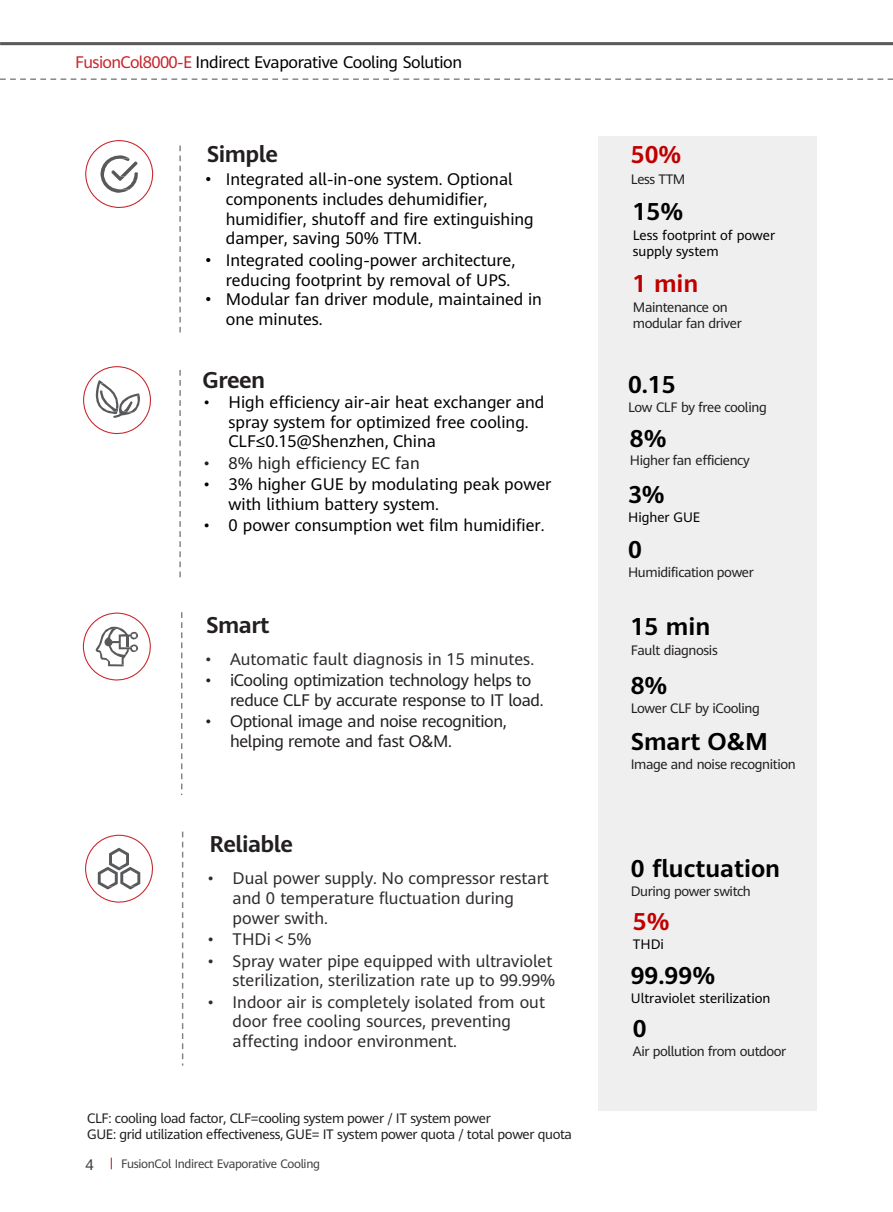
<style>
.page{position:relative;width:893px;height:1212px;background:#fff}
.page>*{position:absolute;margin:0;border:0;box-sizing:border-box;transform-origin:0 0}
.t1{font:700 24px "Huawei Sans";color:#000}
.t2{font:700 24px "Huawei Sans";color:#c00000}
.t3{font:700 22.5px "Huawei Sans";letter-spacing:-.025em;color:#231f20}
.t4{font:16.5px/19.8px "Huawei Sans";color:#000}
.t5{font:16.5px/19.8px "Huawei Sans";color:#302c2d}
.t6{font:16.5px/19.8px "Huawei Sans";letter-spacing:-.02em;color:#231f20}
.t7{font:16.5px "Huawei Sans";letter-spacing:-.025em;color:#000}
.t8{font:16.5px "Huawei Sans";color:#231f20}
.t9{font:15px "Huawei Sans";color:#414042}
.t10{font:13.5px/16.2px "Huawei Sans";letter-spacing:-.03em;color:#231f20}
.t11{font:13.5px/16.2px "Huawei Sans";color:#000}
.t12{font:12px "Huawei Sans";letter-spacing:-.03em;color:#414042}
.s1{color:#c9252b}
.s2{font-family:"Arial"}
.s3{font-weight:300}
.s4{font-family:"Microsoft Ya Hei"}
</style>
<div class="page">
<hr style="left:0;top:42px;width:892px;height:3px;background:#58595b">
<svg style="left:0;top:78px;width:892px;height:2px"></svg>
<div style="left:598px;top:136px;width:218px;height:974px;background:#efeff0"></div>
<svg style="left:85px;top:140px;width:69px;height:68px"></svg>
<svg style="left:83px;top:366px;width:68px;height:69px"></svg>
<svg style="left:82px;top:612px;width:69px;height:69px"></svg>
<svg style="left:85px;top:834px;width:68px;height:69px"></svg>
<svg style="left:179px;top:145px;width:2px;height:187px"></svg>
<svg style="left:181px;top:612px;width:1px;height:183px"></svg>
<svg style="left:182px;top:832px;width:1px;height:234px"></svg>
<svg style="left:179px;top:370px;width:2px;height:208px"></svg>
<p class="t7" style="left:75px;top:51px;width:388px"><span class="s1">FusionCol8000-E</span> Indirect Evaporative Cooling Solution</p>
<h2 class="t3" style="left:207px;top:138px;width:73px">Simple</h2>
<p class="t4" style="left:226px;top:169px;width:309px;text-indent:-20px"><span class="s2">•</span> Integrated all-in-one system. Optional components includes dehumidifier, humidifier, shutoff and fire extinguishing damper, saving 50% TTM.</p>
<p class="t4" style="left:226px;top:249px;width:291px;text-indent:-20px"><span class="s2">•</span> Integrated cooling-power architecture, reducing footprint by removal of UPS.</p>
<p class="t4" style="left:226px;top:289px;width:317px;text-indent:-20px"><span class="s2">•</span> Modular fan driver module, maintained in one minutes.</p>
<p class="t3" style="left:203px;top:364px;width:64px">Green</p>
<p class="t4" style="left:228px;top:391px;width:317px;text-indent:-25px"><span class="s3">•</span> High efficiency air-air heat exchanger and spray system for optimized free cooling.<br>CLF≤0.15@Shenzhen, China</p>
<p class="t8" style="left:203px;top:451px;width:218px"><span class="s3">•</span> 8% high efficiency EC fan</p>
<p class="t4" style="left:228px;top:474px;width:324px;text-indent:-25px"><span class="s3">•</span> 3% higher GUE by modulating peak power with lithium battery system.</p>
<p class="t4" style="left:203px;top:515px;width:343px"><span class="s3">•</span> 0 power consumption wet film humidifier.</p>
<p class="t3" style="left:206px;top:610px;width:65px">Smart</p>
<p class="t5" style="left:205px;top:648px;width:331px"><span class="s3">•</span> Automatic fault diagnosis in 15 minutes.</p>
<p class="t6" style="left:230px;top:670px;width:315px;text-indent:-25px"><span class="s3">•</span> iCooling optimization technology helps to reduce CLF by accurate response to IT load.</p>
<p class="t6" style="left:230px;top:711px;width:278px;text-indent:-25px"><span class="s3">•</span> Optional image and noise recognition, helping remote and fast O&amp;M.</p>
<p class="t3" style="left:209px;top:829px;width:85px">Reliable</p>
<p class="t5" style="left:232px;top:868px;width:318px;text-indent:-25px"><span class="s3">•</span> Dual power supply. No compressor restart and 0 temperature fluctuation during power swith.</p>
<p class="t5" style="left:207px;top:929px;width:106px"><span class="s3">•</span> THDi<span class="s4">＜</span>5%</p>
<p class="t5" style="left:207px;top:950px;width:349px;text-align:right"><span class="s3">•</span> Spray water pipe equipped with ultraviolet sterilization, sterilization rate up to 99.99%</p>
<p class="t5" style="left:232px;top:991px;width:314px;text-indent:-25px"><span class="s3">•</span> Indoor air is completely isolated from out door free cooling sources, preventing affecting indoor environment.</p>
<p class="t10" style="left:87px;top:1110px;width:405px">CLF: cooling load factor, CLF=cooling system power / IT system power</p>
<p class="t10" style="left:87px;top:1126px;width:486px">GUE: grid utilization effectiveness, GUE= IT system power quota / total power quota</p>
<p class="t9" style="left:86px;top:1154px;width:10px">4</p>
<p class="t12" style="left:121px;top:1156px;width:200px">FusionCol Indirect Evaporative Cooling</p>
<p class="t2" style="left:631px;top:138px;width:52px">50%</p>
<p class="t10" style="left:631px;top:170px;width:56px">Less TTM</p>
<p class="t1" style="left:632px;top:194px;width:52px">15%</p>
<p class="t11" style="left:632px;top:227px;width:144px">Less footprint of power supply system</p>
<h1 class="t2" style="left:632px;top:266px;width:67px">1 min</h1>
<p class="t10" style="left:632px;top:299px;width:110px">Maintenance on modular fan driver</p>
<p class="t1" style="left:628px;top:367px;width:49px">0.15</p>
<p class="t10" style="left:628px;top:398px;width:140px">Low CLF by free cooling</p>
<p class="t1" style="left:630px;top:421px;width:38px">8%</p>
<p class="t10" style="left:630px;top:452px;width:121px">Higher fan efficiency</p>
<p class="t1" style="left:628px;top:477px;width:38px">3%</p>
<p class="t11" style="left:628px;top:508px;width:74px">Higher GUE</p>
<p class="t1" style="left:628px;top:532px;width:15px">0</p>
<p class="t10" style="left:628px;top:563px;width:127px">Humidification power</p>
<p class="t1" style="left:630px;top:609px;width:81px">15 min</p>
<p class="t10" style="left:630px;top:642px;width:88px">Fault diagnosis</p>
<p class="t1" style="left:630px;top:668px;width:38px">8%</p>
<p class="t10" style="left:630px;top:699px;width:131px">Lower CLF by iCooling</p>
<p class="t1" style="left:630px;top:724px;width:139px">Smart O&amp;M</p>
<p class="t10" style="left:630px;top:755px;width:166px">Image and noise recognition</p>
<p class="t1" style="left:630px;top:851px;width:151px">0 fluctuation</p>
<p class="t10" style="left:630px;top:882px;width:122px">During power switch</p>
<p class="t2" style="left:632px;top:904px;width:38px">5%</p>
<p class="t11" style="left:632px;top:935px;width:32px">THDi</p>
<p class="t1" style="left:630px;top:958px;width:86px">99.99%</p>
<p class="t11" style="left:630px;top:989px;width:141px">Ultraviolet sterilization</p>
<p class="t1" style="left:632px;top:1011px;width:15px">0</p>
<p class="t10" style="left:632px;top:1042px;width:155px">Air pollution from outdoor</p>
</div>
